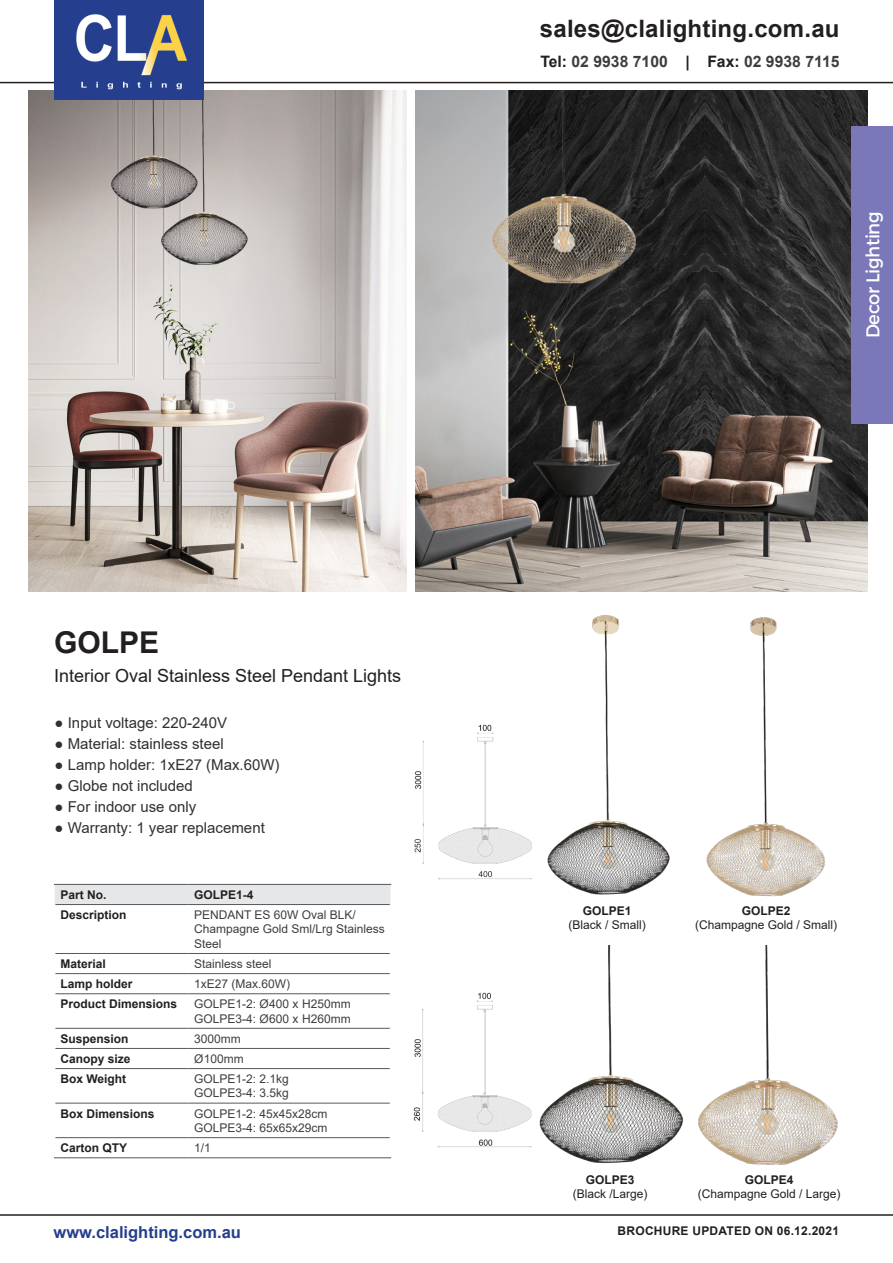
<style>
.page{position:relative;width:893px;height:1263px;background:#fff}
.page>*{position:absolute;margin:0;border:0;box-sizing:border-box;transform-origin:0 0}
.t1{font:700 30px "Arial";color:#231f20}
.t2{font:700 24px "Arial";letter-spacing:.01em;color:#231f20}
.t3{font:18.9px "Argentum Sans";letter-spacing:-.025em;color:#fff;scale:.95 1}
.t4{font:18px "Arial";color:#231f20}
.t5{font:700 16.5px "Arial";color:#253f8e}
.t6{font:700 15.75px "Arial";color:#3e3e3f}
.t7{font:15px "Arial";color:#312f30}
.t8{font:12px/14.4px "Arial";color:#3e3e3f}
.t9{font:700 12px "Arial";color:#231f20}
.t10{font:12px "Arial";color:#231f20}
.t11{font:700 12px "Arial";letter-spacing:.02em;color:#231f20}
.s1{color:#231f20}
</style>
<div class="page">
<img style="left:415px;top:90px;width:452px;height:501px">
<img style="left:28px;top:90px;width:379px;height:501px">
<hr style="left:0;top:82px;width:893px;height:1px;background:#231f20">
<div style="left:55px;top:0;width:149px;height:99px;background:#253f8e"></div>
<img style="left:76px;top:14px;width:111px;height:76px">
<hr style="left:0;top:1214px;width:893px;height:2px;background:#231f20">
<img style="left:547px;top:615px;width:107px;height:280px">
<div style="left:851px;top:126px;width:42px;height:298px;background:#7a78b9"></div>
<img style="left:654px;top:617px;width:171px;height:280px">
<img style="left:539px;top:945px;width:98px;height:219px">
<img style="left:637px;top:945px;width:201px;height:220px">
<div style="left:55px;top:885px;width:335px;height:19px;background:#e6e7e9"></div>
<hr style="left:54px;top:884px;width:134px;height:1px;background:#57585a">
<hr style="left:188px;top:884px;width:203px;height:1px;background:#57585a">
<hr style="left:55px;top:904px;width:133px;height:1px;background:#57585a">
<hr style="left:188px;top:904px;width:202px;height:1px;background:#57585a">
<hr style="left:55px;top:953px;width:133px;height:1px;background:#57585a">
<hr style="left:188px;top:953px;width:202px;height:1px;background:#57585a">
<hr style="left:55px;top:973px;width:133px;height:1px;background:#57585a">
<hr style="left:188px;top:973px;width:202px;height:1px;background:#57585a">
<hr style="left:55px;top:993px;width:133px;height:1px;background:#57585a">
<hr style="left:188px;top:993px;width:202px;height:1px;background:#57585a">
<hr style="left:55px;top:1028px;width:133px;height:1px;background:#57585a">
<hr style="left:188px;top:1028px;width:202px;height:1px;background:#57585a">
<hr style="left:55px;top:1048px;width:133px;height:1px;background:#57585a">
<hr style="left:188px;top:1048px;width:202px;height:1px;background:#57585a">
<hr style="left:55px;top:1068px;width:133px;height:1px;background:#57585a">
<hr style="left:188px;top:1068px;width:202px;height:1px;background:#57585a">
<hr style="left:55px;top:1103px;width:133px;height:1px;background:#57585a">
<hr style="left:188px;top:1103px;width:202px;height:1px;background:#57585a">
<hr style="left:55px;top:1137px;width:133px;height:1px;background:#57585a">
<hr style="left:188px;top:1137px;width:202px;height:1px;background:#57585a">
<hr style="left:54px;top:1157px;width:134px;height:1px;background:#57585a">
<hr style="left:188px;top:1157px;width:203px;height:1px;background:#57585a">
<img style="left:413px;top:992px;width:119px;height:156px">
<img style="left:414px;top:724px;width:118px;height:156px">
<p class="t2" style="left:540px;top:12px;width:301px">sales@clalighting.com.au</p>
<p class="t6" style="left:540px;top:50px;width:301px"><span class="s1">Tel:</span> 02 9938 7100 <span class="s1">| Fax:</span> 02 9938 7115</p>
<p class="t3" style="left:858px;top:338px;width:135px;rotate:-90deg">Decor Lighting</p>
<p class="t1" style="left:54px;top:622px;width:107px">GOLPE</p>
<p class="t4" style="left:54px;top:664px;width:349px">Interior Oval Stainless Steel Pendant Lights</p>
<p class="t7" style="left:55px;top:712px;width:174px">● Input voltage: 220-240V</p>
<p class="t7" style="left:55px;top:733px;width:171px">● Material: stainless steel</p>
<p class="t7" style="left:55px;top:754px;width:226px">● Lamp holder: 1xE27 (Max.60W)</p>
<p class="t7" style="left:55px;top:775px;width:140px">● Globe not included</p>
<p class="t7" style="left:55px;top:796px;width:143px">● For indoor use only</p>
<p class="t7" style="left:55px;top:817px;width:212px">● Warranty: 1 year replacement</p>
<p class="t9" style="left:60px;top:886px;width:48px">Part No.</p>
<p class="t9" style="left:194px;top:886px;width:61px">GOLPE1-4</p>
<p class="t9" style="left:60px;top:906px;width:68px">Description</p>
<p class="t8" style="left:194px;top:907px;width:192px">PENDANT ES 60W Oval BLK/<br>Champagne Gold Sml/Lrg Stainless<br>Steel</p>
<p class="t9" style="left:60px;top:955px;width:47px">Material</p>
<p class="t8" style="left:194px;top:956px;width:79px">Stainless steel</p>
<p class="t9" style="left:60px;top:975px;width:74px">Lamp holder</p>
<p class="t8" style="left:194px;top:976px;width:98px">1xE27 (Max.60W)</p>
<p class="t9" style="left:60px;top:995px;width:118px">Product Dimensions</p>
<p class="t8" style="left:194px;top:997px;width:158px">GOLPE1-2: Ø400 x H250mm</p>
<p class="t8" style="left:194px;top:1011px;width:158px">GOLPE3-4: Ø600 x H260mm</p>
<p class="t9" style="left:60px;top:1030px;width:70px">Suspension</p>
<p class="t8" style="left:194px;top:1031px;width:48px">3000mm</p>
<p class="t9" style="left:60px;top:1050px;width:72px">Canopy size</p>
<p class="t8" style="left:194px;top:1051px;width:51px">Ø100mm</p>
<p class="t9" style="left:60px;top:1070px;width:67px">Box Weight</p>
<p class="t8" style="left:194px;top:1071px;width:96px">GOLPE1-2: 2.1kg</p>
<p class="t8" style="left:194px;top:1086px;width:96px">GOLPE3-4: 3.5kg</p>
<p class="t9" style="left:60px;top:1105px;width:96px">Box Dimensions</p>
<p class="t8" style="left:194px;top:1106px;width:135px">GOLPE1-2: 45x45x28cm</p>
<p class="t8" style="left:194px;top:1120px;width:135px">GOLPE3-4: 65x65x29cm</p>
<p class="t9" style="left:60px;top:1139px;width:68px">Carton QTY</p>
<p class="t8" style="left:194px;top:1140px;width:18px">1/1</p>
<p class="t9" style="left:583px;top:902px;width:50px">GOLPE1</p>
<p class="t10" style="left:568px;top:917px;width:79px">(Black / Small)</p>
<p class="t9" style="left:742px;top:902px;width:50px">GOLPE2</p>
<p class="t10" style="left:695px;top:917px;width:144px">(Champagne Gold / Small)</p>
<p class="t9" style="left:586px;top:1171px;width:50px">GOLPE3</p>
<p class="t10" style="left:573px;top:1186px;width:76px">(Black /Large)</p>
<p class="t9" style="left:745px;top:1171px;width:50px">GOLPE4</p>
<p class="t10" style="left:698px;top:1186px;width:144px">(Champagne Gold / Large)</p>
<p class="t5" style="left:54px;top:1221px;width:189px">www.clalighting.com.au</p>
<p class="t11" style="left:618px;top:1222px;width:223px">BROCHURE UPDATED ON 06.12.2021</p>
</div>
